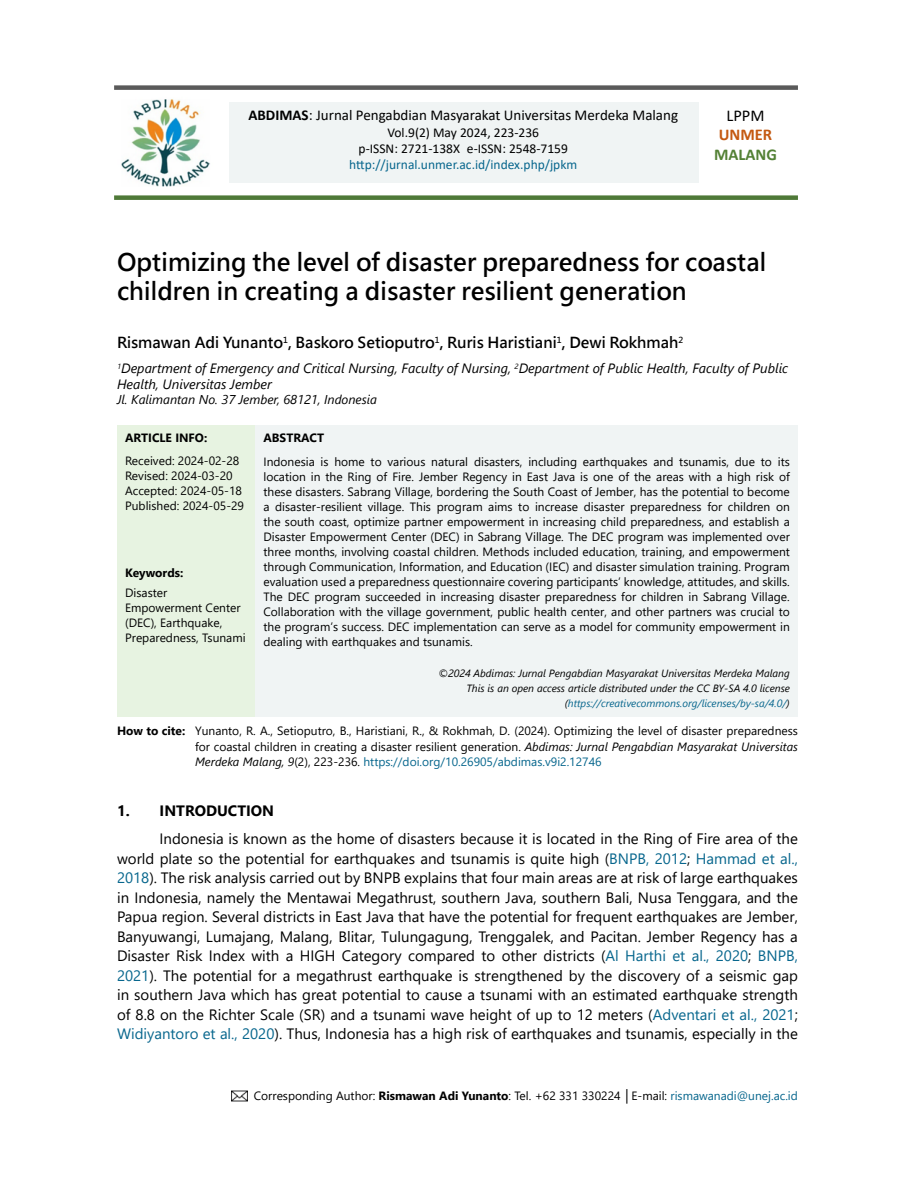
<style>
.page{position:relative;width:915px;height:1191px;background:#fff}
.page>*{position:absolute;margin:0;border:0;box-sizing:border-box;transform-origin:0 0}
.t1{font:24px/28.8px "Microsoft Jheng Hei UI Bold";color:#000}
.t2{font:700 16.5px "Calibri";color:#538135}
.t3{font:700 16.5px "Calibri";color:#c45911}
.t4{font:16.5px "Calibri";color:#000}
.t5{font:15px/19.5px "Segoe UI";color:#000;text-align:justify}
.t6{font:700 15px "Microsoft Jheng Hei";color:#000}
.t7{font:15px "Calibri";color:#000}
.t8{font:700 15px "Segoe UI";color:#000}
.t9{font:italic 13.5px/16.2px "Segoe UI";color:#000}
.t10{font:13.5px/16.2px "Calibri";color:#000;text-align:center}
.t11{font:13.5px "Calibri";color:#07668d}
.t12{font:italic 12.75px "Segoe UI";color:#000}
.t13{font:12px/15px "Segoe UI";color:#000}
.t14{font:700 12px "Segoe UI";color:#000}
.t15{font:italic 10.5px/15px "Segoe UI";color:#000;text-align:right}
.s1{font-weight:700}
.s2{color:#07668d}
.s3{font-style:italic}
.s4{font-family:"Arial"}
</style>
<div class="page">
<div style="left:229px;top:102px;width:469px;height:81px;background:#f0f4f4"></div>
<img style="left:121px;top:99px;width:89px;height:88px">
<div style="left:114px;top:85px;width:683px;height:5px;background:#5a5a5a"></div>
<div style="left:114px;top:195px;width:683px;height:5px;background:#4f7938"></div>
<div style="left:117px;top:425px;width:138px;height:292px;background:#e7f3e1"></div>
<div style="left:255px;top:425px;width:542px;height:292px;background:#f0f4f4"></div>
<img style="left:232px;top:1090px;width:15px;height:11px">
<p class="t7" style="left:248px;top:105px;width:431px"><span class="s1">ABDIMAS</span>: Jurnal Pengabdian Masyarakat Universitas Merdeka Malang</p>
<p class="t10" style="left:358px;top:124px;width:211px">Vol.9(2) May 2024, 223-236<br>p-ISSN: 2721-138X e-ISSN: 2548-7159</p>
<p class="t11" style="left:349px;top:155px;width:229px">http://jurnal.unmer.ac.id/index.php/jpkm</p>
<h2 class="t4" style="left:726px;top:104px;width:40px">LPPM</h2>
<h2 class="t3" style="left:718px;top:123px;width:55px">UNMER</h2>
<h2 class="t2" style="left:713px;top:143px;width:64px">MALANG</h2>
<h1 class="t1" style="left:117px;top:248px;width:650px">Optimizing the level of disaster preparedness for coastal children in creating a disaster resilient generation</h1>
<p class="t6" style="left:117px;top:333px;width:567px">Rismawan Adi Yunanto<sup>1</sup>, Baskoro Setioputro<sup>1</sup>, Ruris Haristiani<sup>1</sup>, Dewi Rokhmah<sup>2</sup></p>
<p class="t9" style="left:117px;top:357px;width:672px"><sup>1</sup>Department of Emergency and Critical Nursing, Faculty of Nursing, <sup>2</sup>Department of Public Health, Faculty of Public<br>Health, Universitas Jember</p>
<p class="t12" style="left:117px;top:388px;width:261px">Jl. Kalimantan No. 37 Jember, 68121, Indonesia</p>
<p class="t14" style="left:125px;top:426px;width:84px">ARTICLE INFO:</p>
<p class="t13" style="left:125px;top:452px;width:120px">Received: 2024-02-28<br>Revised: 2024-03-20<br>Accepted: 2024-05-18<br>Published: 2024-05-29</p>
<p class="t14" style="left:263px;top:426px;width:62px">ABSTRACT</p>
<p class="t13" style="left:263px;top:453px;width:527px;text-align:justify">Indonesia is home to various natural disasters, including earthquakes and tsunamis, due to its location in the Ring of Fire. Jember Regency in East Java is one of the areas with a high risk of these disasters. Sabrang Village, bordering the South Coast of Jember, has the potential to become a disaster-resilient village. This program aims to increase disaster preparedness for children on the south coast, optimize partner empowerment in increasing child preparedness, and establish a Disaster Empowerment Center (DEC) in Sabrang Village. The DEC program was implemented over three months, involving coastal children. Methods included education, training, and empowerment through Communication, Information, and Education (IEC) and disaster simulation training. Program evaluation used a preparedness questionnaire covering participants’ knowledge, attitudes, and skills.<br>The DEC program succeeded in increasing disaster preparedness for children in Sabrang Village.<br>Collaboration with the village government, public health center, and other partners was crucial to the program’s success. DEC implementation can serve as a model for community empowerment in dealing with earthquakes and tsunamis.</p>
<p class="t15" style="left:438px;top:664px;width:353px">©2024 Abdimas: Jurnal Pengabdian Masyarakat Universitas Merdeka Malang<br>This is an open access article distributed under the CC BY-SA 4.0 license (<span class="s2">https://creativecommons.org/licenses/by-sa/4.0/</span>)</p>
<p class="t13" style="left:195px;top:722px;width:604px;line-height:15.5px;text-align:justify;text-indent:-78px"><span class="s1">How to cite:</span> Yunanto, R. A., Setioputro, B., Haristiani, R., &amp; Rokhmah, D. (2024). Optimizing the level of disaster preparedness for coastal children in creating a disaster resilient generation. <span class="s3">Abdimas: Jurnal Pengabdian Masyarakat Universitas Merdeka Malang, 9</span>(2), 223-236. <span class="s2">https://doi.org/10.26905/abdimas.v9i2.12746</span></p>
<p class="t14" style="left:125px;top:561px;width:60px">Keywords:</p>
<p class="t13" style="left:125px;top:584px;width:122px">Disaster<br>Empowerment Center (DEC), Earthquake,<br>Preparedness, Tsunami</p>
<p class="t8" style="left:117px;top:797px;width:158px">1. INTRODUCTION</p>
<p class="t5" style="left:117px;top:828px;width:682px;text-indent:43px">Indonesia is known as the home of disasters because it is located in the Ring of Fire area of the world plate so the potential for earthquakes and tsunamis is quite high (<span class="s2">BNPB, 2012</span>; <span class="s2">Hammad et al., 2018</span>). The risk analysis carried out by BNPB explains that four main areas are at risk of large earthquakes in Indonesia, namely the Mentawai Megathrust, southern Java, southern Bali, Nusa Tenggara, and the Papua region. Several districts in East Java that have the potential for frequent earthquakes are Jember, Banyuwangi, Lumajang, Malang, Blitar, Tulungagung, Trenggalek, and Pacitan. Jember Regency has a Disaster Risk Index with a HIGH Category compared to other districts (<span class="s2">Al Harthi et al., 2020</span>; <span class="s2">BNPB, 2021</span>). The potential for a megathrust earthquake is strengthened by the discovery of a seismic gap in southern Java which has great potential to cause a tsunami with an estimated earthquake strength of 8.8 on the Richter Scale (SR) and a tsunami wave height of up to 12 meters (<span class="s2">Adventari et al., 2021</span>; <span class="s2">Widiyantoro et al., 2020</span>). Thus, Indonesia has a high risk of earthquakes and tsunamis, especially in the</p>
<p class="t13" style="left:254px;top:1087px;width:545px">Corresponding Author: <span class="s1">Rismawan Adi Yunanto</span>: Tel. +62 331 330224 <span class="s4">│</span>E-mail: <span class="s2">rismawanadi@unej.ac.id</span></p>
</div>
